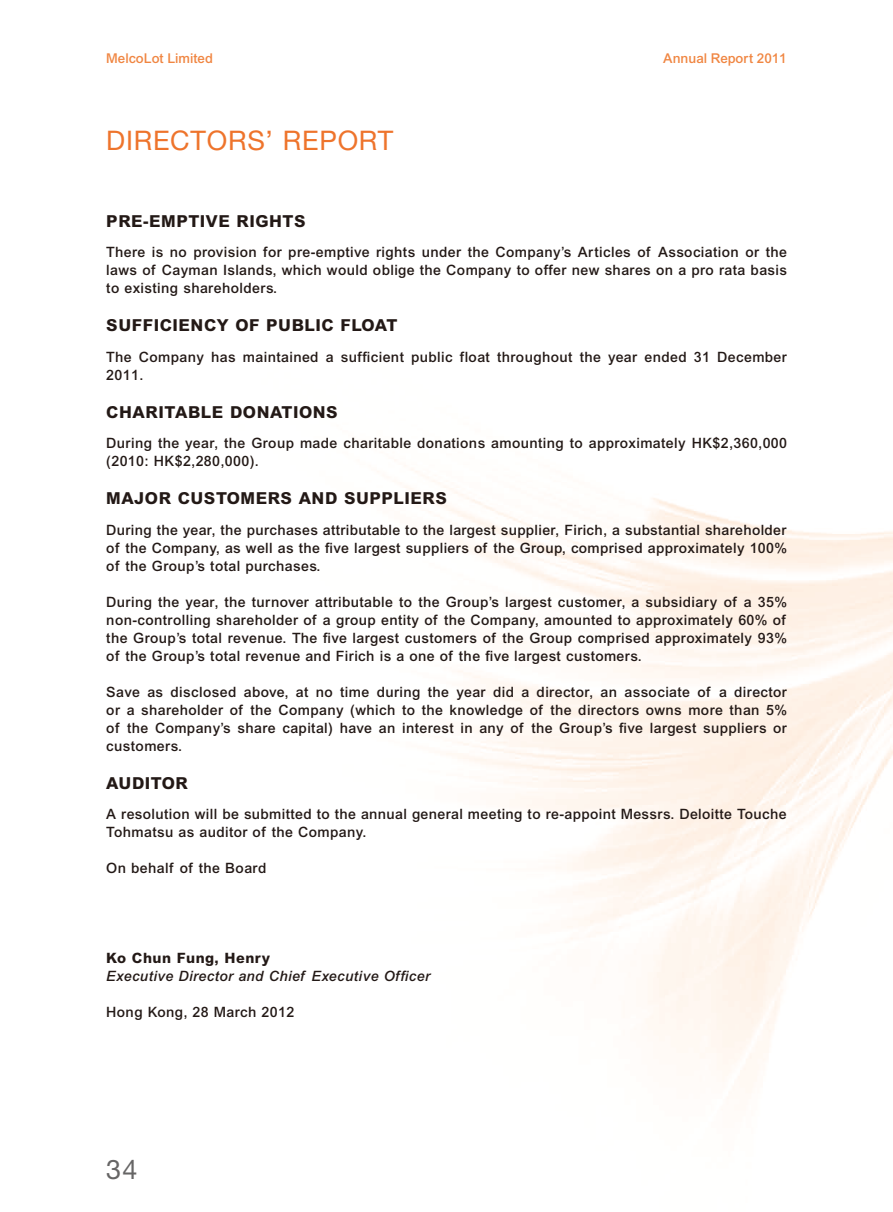
<style>
.page{position:relative;width:893px;height:1212px;background:#fff}
.page>*{position:absolute;margin:0;border:0;box-sizing:border-box;transform-origin:0 0}
.t1{font:27px "Helvetica Neue LT Std";letter-spacing:.03em;color:#ee742c}
.t2{font:27px "Helvetica Neue LT Std";color:#666565}
.t3{font:800 16.5px "Arial MT Std";letter-spacing:.03em;color:#231916}
.t4{font:500 14.25px/18px "Arial MT Std";letter-spacing:.03em;color:#231916;text-align:justify}
.t5{font:italic 500 14.25px "Arial MT Std";letter-spacing:.03em;color:#231916}
.t6{font:800 14.25px "Arial MT Std";letter-spacing:.03em;color:#231916}
.t7{font:500 13.5px "Arial MT Std";color:#f08642}
</style>
<div class="page">
<p class="t7" style="left:106px;top:50px;width:108px">MelcoLot Limited</p>
<p class="t7" style="left:663px;top:50px;width:125px">Annual Report 2011</p>
<h1 class="t1" style="left:106px;top:124px;width:288px">DIRECTORS’ REPORT</h1>
<p class="t3" style="left:106px;top:211px;width:201px">PRE-EMPTIVE RIGHTS</p>
<p class="t4" style="left:106px;top:243px;width:682px">There is no provision for pre-emptive rights under the Company’s Articles of Association or the laws of Cayman Islands, which would oblige the Company to offer new shares on a pro rata basis to existing shareholders.</p>
<p class="t3" style="left:106px;top:315px;width:293px">SUFFICIENCY OF PUBLIC FLOAT</p>
<p class="t4" style="left:106px;top:348px;width:682px">The Company has maintained a sufficient public float throughout the year ended 31 December<br>2011.</p>
<p class="t3" style="left:106px;top:402px;width:233px">CHARITABLE DONATIONS</p>
<p class="t4" style="left:106px;top:434px;width:682px">During the year, the Group made charitable donations amounting to approximately HK$2,360,000 (2010: HK$2,280,000).</p>
<p class="t3" style="left:106px;top:488px;width:342px">MAJOR CUSTOMERS AND SUPPLIERS</p>
<p class="t4" style="left:106px;top:521px;width:682px">During the year, the purchases attributable to the largest supplier, Firich, a substantial shareholder of the Company, as well as the five largest suppliers of the Group, comprised approximately 100% of the Group’s total purchases.</p>
<p class="t4" style="left:106px;top:593px;width:682px">During the year, the turnover attributable to the Group’s largest customer, a subsidiary of a 35% non-controlling shareholder of a group entity of the Company, amounted to approximately 60% of the Group’s total revenue. The five largest customers of the Group comprised approximately 93% of the Group’s total revenue and Firich is a one of the five largest customers.</p>
<p class="t4" style="left:106px;top:683px;width:682px">Save as disclosed above, at no time during the year did a director, an associate of a director or a shareholder of the Company (which to the knowledge of the directors owns more than 5% of the Company’s share capital) have an interest in any of the Group’s five largest suppliers or customers.</p>
<p class="t3" style="left:106px;top:773px;width:83px">AUDITOR</p>
<p class="t4" style="left:106px;top:805px;width:682px">A resolution will be submitted to the annual general meeting to re-appoint Messrs. Deloitte Touche<br>Tohmatsu as auditor of the Company.</p>
<p class="t4" style="left:106px;top:859px;width:162px">On behalf of the Board</p>
<p class="t6" style="left:106px;top:950px;width:165px">Ko Chun Fung, Henry</p>
<p class="t5" style="left:106px;top:968px;width:325px">Executive Director and Chief Executive Officer</p>
<p class="t4" style="left:106px;top:1003px;width:189px">Hong Kong, 28 March 2012</p>
<h1 class="t2" style="left:106px;top:1153px;width:33px">34</h1>
</div>
